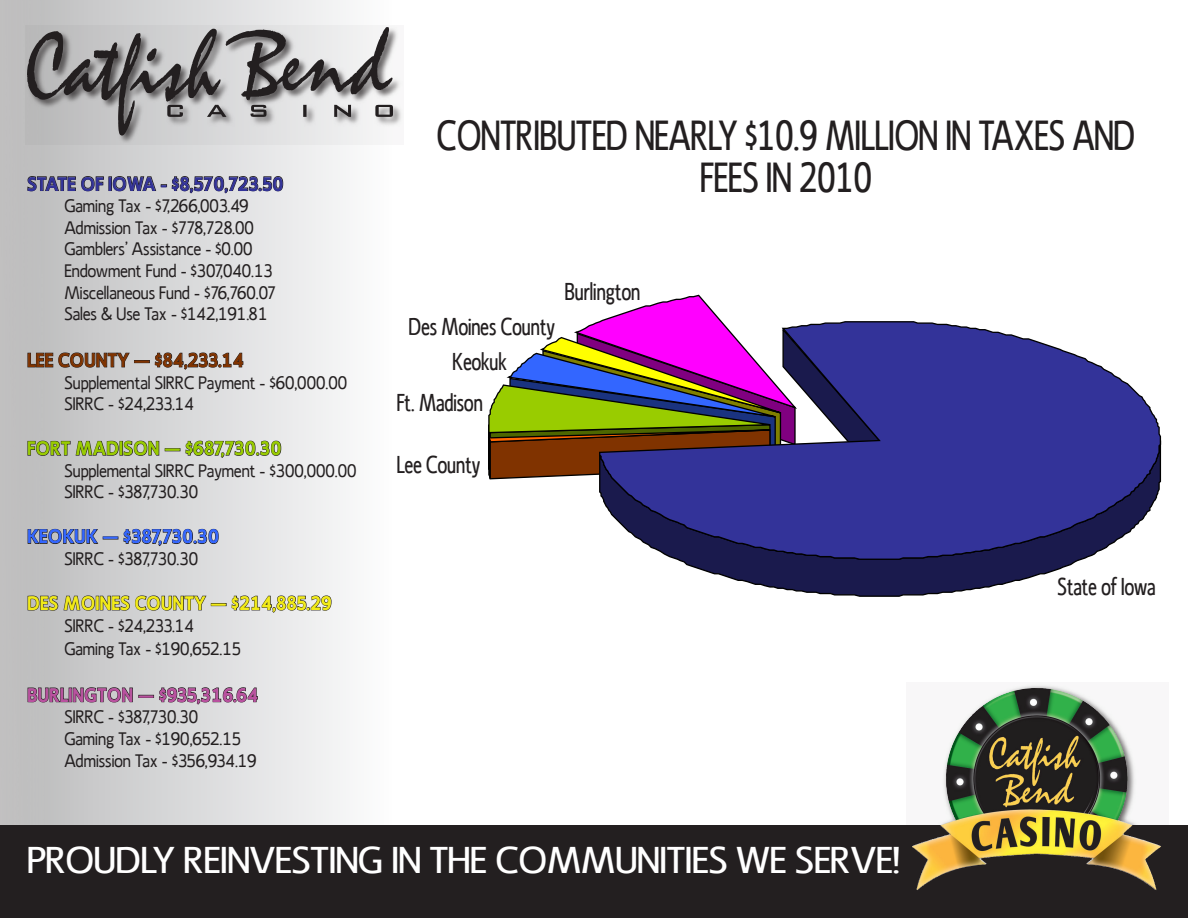
<style>
.page{position:relative;width:1188px;height:918px;background:#fff}
.page>*{position:absolute;margin:0;border:0;box-sizing:border-box;transform-origin:0 0}
.t1{font:41.85px/42px "Ligurino Condensed";color:#231f20;text-align:center}
.t2{font:37.2px "Ligurino Condensed";color:#fff;scale:1.31 1}
.t3{font:24.3px/35.1px "Ligurino Condensed";color:#231f20;text-align:center}
.t4{font:700 19.5px "Ligurino";color:#f2eb17}
.t5{font:700 19.5px "Ligurino";letter-spacing:-.025em;color:#339}
.t6{font:700 19.5px "Ligurino";color:#9c0}
.t7{font:700 19.5px "Ligurino";color:#b9519f}
.t8{font:700 19.5px "Ligurino";color:#803300}
.t9{font:700 19.5px "Ligurino";color:#36f}
.t10{font:18px/21.6px "Ligurino";color:#231f20}
</style>
<div class="page">
<svg style="left:488px;top:294px;width:674px;height:303px"></svg>
<div style="left:0;top:0;width:393px;height:891px;background:linear-gradient(to right,#bababb,#fcfdfe)"></div>
<div style="left:0;top:826px;width:1188px;height:92px;background:#231f20"></div>
<div style="left:906px;top:682px;width:263px;height:216px;background:#231f20;opacity:.75"></div>
<img style="left:946px;top:688px;width:84px;height:134px">
<div style="left:25px;top:25px;width:378px;height:120px;background:#231f20;opacity:.75"></div>
<svg style="left:27px;top:27px;width:366px;height:109px;background:#a3a2a3"></svg>
<svg style="left:27px;top:176px;width:77px;height:16px"></svg>
<div style="left:109px;top:176px;width:3px;height:15px;border:1px solid #231f20"></div>
<svg style="left:113px;top:176px;width:171px;height:18px;background:#a7a7a8"></svg>
<svg style="left:27px;top:352px;width:103px;height:16px;background:#919090"></svg>
<div style="left:134px;top:360px;width:16px;height:3px;border:1px solid #231f20"></div>
<svg style="left:155px;top:352px;width:89px;height:18px;background:#a5a4a6"></svg>
<svg style="left:27px;top:440px;width:133px;height:16px;background:#919091"></svg>
<div style="left:165px;top:448px;width:15px;height:3px;border:1px solid #231f20"></div>
<svg style="left:185px;top:440px;width:97px;height:18px;background:#a7a6a7"></svg>
<svg style="left:27px;top:529px;width:192px;height:18px;background:#9d9c9d"></svg>
<svg style="left:27px;top:595px;width:180px;height:16px;background:#949394"></svg>
<div style="left:211px;top:603px;width:16px;height:3px;border:1px solid #231f20"></div>
<svg style="left:231px;top:595px;width:101px;height:18px;background:#aeadae"></svg>
<svg style="left:27px;top:687px;width:106px;height:16px;background:#8a898a"></svg>
<div style="left:138px;top:695px;width:16px;height:3px;border:1px solid #231f20"></div>
<svg style="left:159px;top:687px;width:99px;height:18px;background:#a4a3a4"></svg>
<p class="t5" style="left:27px;top:176px;width:258px">STATE OF IOWA - $8,570,723.50</p>
<p class="t10" style="left:64px;top:196px;width:214px">Gaming Tax - $7,266,003.49<br>Admission Tax - $778,728.00<br>Gamblers’ Assistance - $0.00<br>Endowment Fund - $307,040.13<br>Miscellaneous Fund - $76,760.07<br>Sales &amp; Use Tax - $142,191.81</p>
<p class="t8" style="left:27px;top:353px;width:218px">LEE COUNTY – $84,233.14</p>
<p class="t10" style="left:64px;top:373px;width:284px">Supplemental SIRRC Payment - $60,000.00<br>SIRRC - $24,233.14</p>
<p class="t6" style="left:27px;top:441px;width:256px">FORT MADISON – $687,730.30</p>
<p class="t10" style="left:64px;top:461px;width:294px">Supplemental SIRRC Payment - $300,000.00<br>SIRRC - $387,730.30</p>
<p class="t9" style="left:27px;top:529px;width:194px">KEOKUK – $387,730.30</p>
<p class="t10" style="left:64px;top:549px;width:135px">SIRRC - $387,730.30</p>
<p class="t4" style="left:27px;top:596px;width:306px">DES MOINES COUNTY – $214,885.29</p>
<p class="t10" style="left:64px;top:615px;width:178px;line-height:23.4px">SIRRC - $24,233.14<br>Gaming Tax - $190,652.15</p>
<p class="t7" style="left:27px;top:687px;width:233px">BURLINGTON – $935,316.64</p>
<p class="t10" style="left:64px;top:708px;width:194px">SIRRC - $387,730.30<br>Gaming Tax - $190,652.15<br>Admission Tax - $356,934.19</p>
<h1 class="t1" style="left:437px;top:118px;width:700px">CONTRIBUTED NEARLY $10.9 MILLION IN TAXES AND<br>FEES IN 2010</h1>
<h3 class="t3" style="left:409px;top:311px;width:148px">Des Moines County<br>Keokuk</h3>
<h3 class="t3" style="left:397px;top:387px;width:88px">Ft. Madison</h3>
<h3 class="t3" style="left:565px;top:276px;width:77px">Burlington</h3>
<h3 class="t3" style="left:397px;top:449px;width:85px">Lee County</h3>
<h3 class="t3" style="left:1058px;top:571px;width:100px">State of Iowa</h3>
<h2 class="t2" style="left:27px;top:846px;width:668px">PROUDLY REINVESTING IN THE COMMUNITIES WE SERVE!</h2>
</div>
